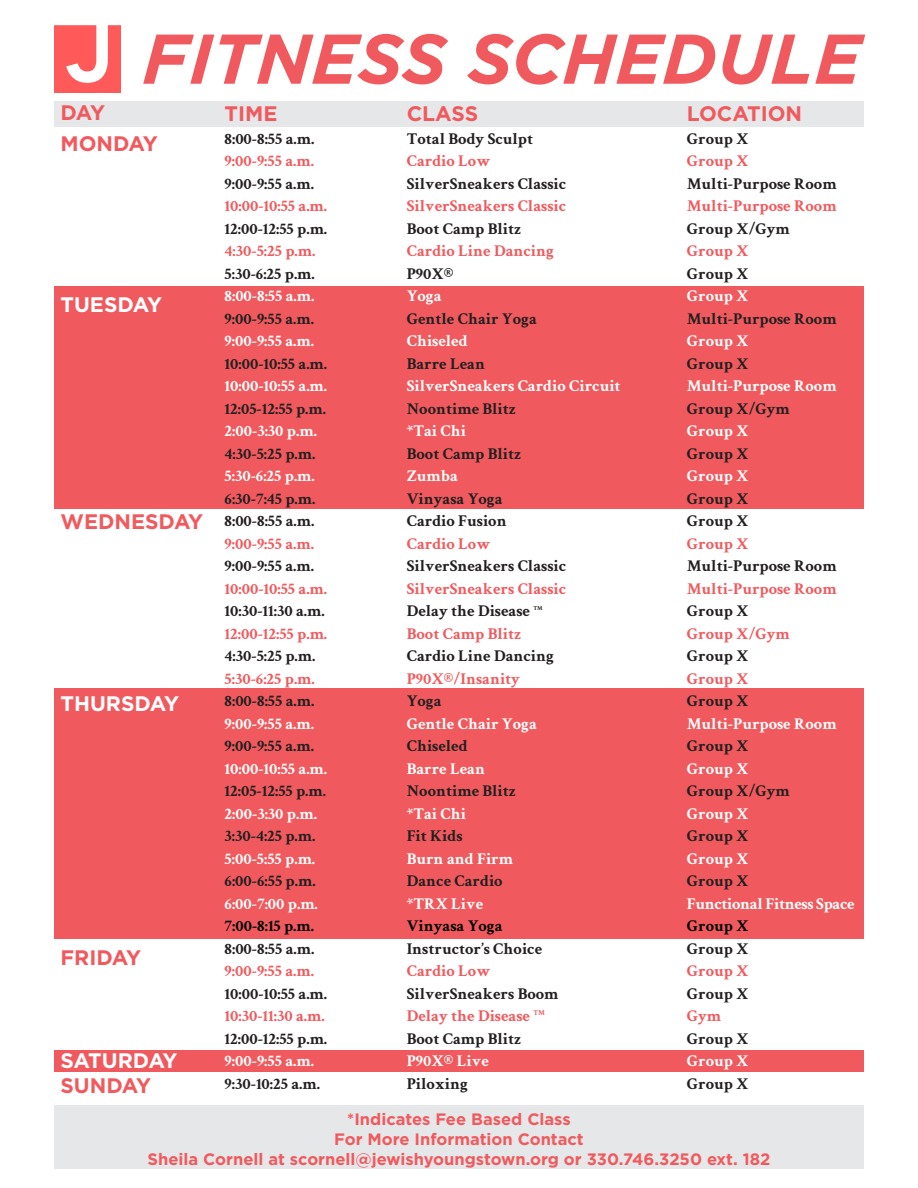
<style>
.page{position:relative;width:918px;height:1188px;background:#fff}
.page>*{position:absolute;margin:0;border:0;box-sizing:border-box;transform-origin:0 0}
.t1{font:italic 700 70.2px "Gotham";color:#f05a5e}
.t2{font:700 21px "Gotham";color:#f05a5e}
.t3{font:700 21px "Gotham";color:#fff}
.t4{font:700 16.5px "Crimson Text";color:#231f20}
.t5{font:700 16.5px "Crimson Text";color:#fff}
.t6{font:700 16.5px "Crimson Text";color:#f05a5e}
.t7{font:700 16.5px "Gotham";color:#f05a5e}
.t8{font:700 16.5px "Crimson Text";color:#040503}
.t9{font:700 16.5px "Crimson Text";letter-spacing:-.02em;color:#fff}
.t10{font:700 16.5px "Crimson Text";color:#f05c5e}
.t11{font:700 6px "Crimson Text";color:#231f20}
</style>
<div class="page">
<div style="left:54px;top:102px;width:810px;height:25px;background:#e6e7e9"></div>
<div style="left:54px;top:1105px;width:810px;height:64px;background:#e6e7e9"></div>
<div style="left:54px;top:287px;width:810px;height:222px;background:#f05a5e"></div>
<div style="left:54px;top:688px;width:810px;height:251px;background:#f05a5e"></div>
<div style="left:54px;top:1050px;width:810px;height:22px;background:#f05a5e"></div>
<svg style="left:54px;top:25px;width:67px;height:67px"></svg>
<p class="t1" style="left:142px;top:12px;width:720px">FITNESS SCHEDULE</p>
<p class="t2" style="left:225px;top:100px;width:54px">TIME</p>
<p class="t4" style="left:225px;top:129px;width:91px">8:00-8:55 a.m.</p>
<p class="t6" style="left:225px;top:151px;width:91px">9:00-9:55 a.m.</p>
<p class="t4" style="left:225px;top:174px;width:91px">9:00-9:55 a.m.</p>
<p class="t6" style="left:225px;top:196px;width:104px">10:00-10:55 a.m.</p>
<p class="t4" style="left:225px;top:219px;width:104px">12:00-12:55 p.m.</p>
<p class="t6" style="left:225px;top:241px;width:92px">4:30-5:25 p.m.</p>
<p class="t4" style="left:225px;top:264px;width:92px">5:30-6:25 p.m.</p>
<p class="t5" style="left:225px;top:286px;width:91px">8:00-8:55 a.m.</p>
<p class="t4" style="left:225px;top:309px;width:91px">9:00-9:55 a.m.</p>
<p class="t5" style="left:225px;top:331px;width:91px">9:00-9:55 a.m.</p>
<p class="t4" style="left:225px;top:354px;width:104px">10:00-10:55 a.m.</p>
<p class="t5" style="left:225px;top:376px;width:104px">10:00-10:55 a.m.</p>
<p class="t4" style="left:225px;top:399px;width:103px">12:05-12:55 p.m.</p>
<p class="t5" style="left:225px;top:421px;width:94px">2:00-3:30 p.m.</p>
<p class="t4" style="left:225px;top:444px;width:92px">4:30-5:25 p.m.</p>
<p class="t5" style="left:225px;top:466px;width:92px">5:30-6:25 p.m.</p>
<p class="t4" style="left:225px;top:489px;width:92px">6:30-7:45 p.m.</p>
<p class="t4" style="left:225px;top:511px;width:91px">8:00-8:55 a.m.</p>
<p class="t6" style="left:225px;top:534px;width:91px">9:00-9:55 a.m.</p>
<p class="t4" style="left:225px;top:556px;width:91px">9:00-9:55 a.m.</p>
<p class="t6" style="left:225px;top:579px;width:104px">10:00-10:55 a.m.</p>
<p class="t4" style="left:225px;top:601px;width:102px">10:30-11:30 a.m.</p>
<p class="t6" style="left:225px;top:624px;width:104px">12:00-12:55 p.m.</p>
<p class="t4" style="left:225px;top:646px;width:92px">4:30-5:25 p.m.</p>
<p class="t6" style="left:225px;top:669px;width:92px">5:30-6:25 p.m.</p>
<p class="t4" style="left:225px;top:691px;width:91px">8:00-8:55 a.m.</p>
<p class="t5" style="left:225px;top:714px;width:91px">9:00-9:55 a.m.</p>
<p class="t4" style="left:225px;top:736px;width:91px">9:00-9:55 a.m.</p>
<p class="t5" style="left:225px;top:759px;width:104px">10:00-10:55 a.m.</p>
<p class="t4" style="left:225px;top:781px;width:103px">12:05-12:55 p.m.</p>
<p class="t5" style="left:225px;top:804px;width:94px">2:00-3:30 p.m.</p>
<p class="t4" style="left:225px;top:826px;width:92px">3:30-4:25 p.m.</p>
<p class="t5" style="left:225px;top:849px;width:92px">5:00-5:55 p.m.</p>
<p class="t4" style="left:225px;top:871px;width:92px">6:00-6:55 p.m.</p>
<p class="t5" style="left:225px;top:894px;width:95px">6:00-7:00 p.m.</p>
<p class="t8" style="left:225px;top:916px;width:91px">7:00-8:15 p.m.</p>
<p class="t4" style="left:225px;top:939px;width:91px">8:00-8:55 a.m.</p>
<p class="t6" style="left:225px;top:961px;width:91px">9:00-9:55 a.m.</p>
<p class="t4" style="left:225px;top:984px;width:104px">10:00-10:55 a.m.</p>
<p class="t6" style="left:225px;top:1006px;width:102px">10:30-11:30 a.m.</p>
<p class="t4" style="left:225px;top:1029px;width:104px">12:00-12:55 p.m.</p>
<p class="t5" style="left:225px;top:1051px;width:91px">9:00-9:55 a.m.</p>
<p class="t4" style="left:225px;top:1074px;width:97px">9:30-10:25 a.m.</p>
<p class="t2" style="left:60px;top:99px;width:46px">DAY</p>
<p class="t2" style="left:407px;top:100px;width:73px">CLASS</p>
<p class="t4" style="left:407px;top:129px;width:128px">Total Body Sculpt</p>
<p class="t6" style="left:407px;top:151px;width:85px">Cardio Low</p>
<p class="t4" style="left:407px;top:174px;width:161px">SilverSneakers Classic</p>
<p class="t6" style="left:407px;top:196px;width:161px">SilverSneakers Classic</p>
<p class="t4" style="left:407px;top:219px;width:116px">Boot Camp Blitz</p>
<p class="t6" style="left:407px;top:241px;width:149px">Cardio Line Dancing</p>
<p class="t4" style="left:407px;top:264px;width:48px">P90X®</p>
<p class="t5" style="left:407px;top:286px;width:36px">Yoga</p>
<p class="t4" style="left:407px;top:309px;width:132px">Gentle Chair Yoga</p>
<p class="t5" style="left:407px;top:331px;width:62px">Chiseled</p>
<p class="t4" style="left:407px;top:354px;width:80px">Barre Lean</p>
<p class="t5" style="left:407px;top:376px;width:215px">SilverSneakers Cardio Circuit</p>
<p class="t4" style="left:407px;top:399px;width:111px">Noontime Blitz</p>
<p class="t5" style="left:407px;top:421px;width:61px">*Tai Chi</p>
<p class="t4" style="left:407px;top:444px;width:116px">Boot Camp Blitz</p>
<p class="t5" style="left:407px;top:466px;width:53px">Zumba</p>
<p class="t4" style="left:407px;top:489px;width:97px">Vinyasa Yoga</p>
<p class="t4" style="left:407px;top:511px;width:102px">Cardio Fusion</p>
<p class="t6" style="left:407px;top:534px;width:85px">Cardio Low</p>
<p class="t4" style="left:407px;top:556px;width:161px">SilverSneakers Classic</p>
<p class="t6" style="left:407px;top:579px;width:161px">SilverSneakers Classic</p>
<p class="t4" style="left:407px;top:601px;width:125px">Delay the Disease</p>
<p class="t11" style="left:533px;top:605px;width:11px">TM</p>
<p class="t6" style="left:407px;top:624px;width:116px">Boot Camp Blitz</p>
<p class="t4" style="left:407px;top:646px;width:149px">Cardio Line Dancing</p>
<p class="t10" style="left:407px;top:669px;width:115px">P90X®/Insanity</p>
<p class="t4" style="left:407px;top:691px;width:36px">Yoga</p>
<p class="t5" style="left:407px;top:714px;width:132px">Gentle Chair Yoga</p>
<p class="t4" style="left:407px;top:736px;width:62px">Chiseled</p>
<p class="t5" style="left:407px;top:759px;width:80px">Barre Lean</p>
<p class="t4" style="left:407px;top:781px;width:111px">Noontime Blitz</p>
<p class="t5" style="left:407px;top:804px;width:61px">*Tai Chi</p>
<p class="t4" style="left:407px;top:826px;width:57px">Fit Kids</p>
<p class="t5" style="left:407px;top:849px;width:108px">Burn and Firm</p>
<p class="t4" style="left:407px;top:871px;width:97px">Dance Cardio</p>
<p class="t5" style="left:407px;top:894px;width:78px">*TRX Live</p>
<p class="t8" style="left:407px;top:916px;width:97px">Vinyasa Yoga</p>
<p class="t4" style="left:407px;top:939px;width:137px">Instructor’s Choice</p>
<p class="t6" style="left:407px;top:961px;width:85px">Cardio Low</p>
<p class="t4" style="left:407px;top:984px;width:153px">SilverSneakers Boom</p>
<p class="t6" style="left:407px;top:1006px;width:140px">Delay the Disease <sup>TM</sup></p>
<p class="t4" style="left:407px;top:1029px;width:116px">Boot Camp Blitz</p>
<p class="t5" style="left:407px;top:1051px;width:84px">P90X® Live</p>
<p class="t4" style="left:407px;top:1074px;width:63px">Piloxing</p>
<p class="t2" style="left:687px;top:100px;width:117px">LOCATION</p>
<p class="t4" style="left:687px;top:129px;width:63px">Group X</p>
<p class="t6" style="left:687px;top:151px;width:63px">Group X</p>
<p class="t4" style="left:687px;top:174px;width:151px">Multi-Purpose Room</p>
<p class="t6" style="left:687px;top:196px;width:151px">Multi-Purpose Room</p>
<p class="t4" style="left:687px;top:219px;width:105px">Group X/Gym</p>
<p class="t6" style="left:687px;top:241px;width:63px">Group X</p>
<p class="t4" style="left:687px;top:264px;width:63px">Group X</p>
<p class="t5" style="left:687px;top:286px;width:63px">Group X</p>
<p class="t4" style="left:687px;top:309px;width:151px">Multi-Purpose Room</p>
<p class="t5" style="left:687px;top:331px;width:63px">Group X</p>
<p class="t4" style="left:687px;top:354px;width:63px">Group X</p>
<p class="t5" style="left:687px;top:376px;width:151px">Multi-Purpose Room</p>
<p class="t4" style="left:687px;top:399px;width:105px">Group X/Gym</p>
<p class="t5" style="left:687px;top:421px;width:63px">Group X</p>
<p class="t4" style="left:687px;top:444px;width:63px">Group X</p>
<p class="t5" style="left:687px;top:466px;width:63px">Group X</p>
<p class="t4" style="left:687px;top:489px;width:63px">Group X</p>
<p class="t4" style="left:687px;top:511px;width:63px">Group X</p>
<p class="t6" style="left:687px;top:534px;width:63px">Group X</p>
<p class="t4" style="left:687px;top:556px;width:151px">Multi-Purpose Room</p>
<p class="t6" style="left:687px;top:579px;width:151px">Multi-Purpose Room</p>
<p class="t4" style="left:687px;top:601px;width:63px">Group X</p>
<p class="t6" style="left:687px;top:624px;width:105px">Group X/Gym</p>
<p class="t4" style="left:687px;top:646px;width:63px">Group X</p>
<p class="t6" style="left:687px;top:669px;width:63px">Group X</p>
<p class="t4" style="left:687px;top:691px;width:63px">Group X</p>
<p class="t5" style="left:687px;top:714px;width:151px">Multi-Purpose Room</p>
<p class="t4" style="left:687px;top:736px;width:63px">Group X</p>
<p class="t5" style="left:687px;top:759px;width:63px">Group X</p>
<p class="t4" style="left:687px;top:781px;width:105px">Group X/Gym</p>
<p class="t5" style="left:687px;top:804px;width:63px">Group X</p>
<p class="t4" style="left:687px;top:826px;width:63px">Group X</p>
<p class="t5" style="left:687px;top:849px;width:63px">Group X</p>
<p class="t4" style="left:687px;top:871px;width:63px">Group X</p>
<p class="t9" style="left:687px;top:894px;width:169px">Functional Fitness Space</p>
<p class="t8" style="left:687px;top:916px;width:63px">Group X</p>
<p class="t4" style="left:687px;top:939px;width:63px">Group X</p>
<p class="t6" style="left:687px;top:961px;width:63px">Group X</p>
<p class="t4" style="left:687px;top:984px;width:63px">Group X</p>
<p class="t6" style="left:687px;top:1006px;width:36px">Gym</p>
<p class="t4" style="left:687px;top:1029px;width:63px">Group X</p>
<p class="t5" style="left:687px;top:1051px;width:63px">Group X</p>
<p class="t4" style="left:687px;top:1074px;width:63px">Group X</p>
<p class="t2" style="left:60px;top:130px;width:99px">MONDAY</p>
<p class="t3" style="left:60px;top:291px;width:103px">TUESDAY</p>
<p class="t2" style="left:60px;top:508px;width:144px">WEDNESDAY</p>
<p class="t3" style="left:60px;top:690px;width:120px">THURSDAY</p>
<p class="t2" style="left:60px;top:944px;width:82px">FRIDAY</p>
<p class="t3" style="left:60px;top:1047px;width:119px">SATURDAY</p>
<p class="t2" style="left:60px;top:1071px;width:92px">SUNDAY</p>
<p class="t7" style="left:347px;top:1108px;width:225px">*Indicates Fee Based Class</p>
<p class="t7" style="left:334px;top:1128px;width:251px">For More Information Contact</p>
<p class="t7" style="left:148px;top:1148px;width:624px">Sheila Cornell at scornell@jewishyoungstown.org or 330.746.3250 ext. 182</p>
</div>
